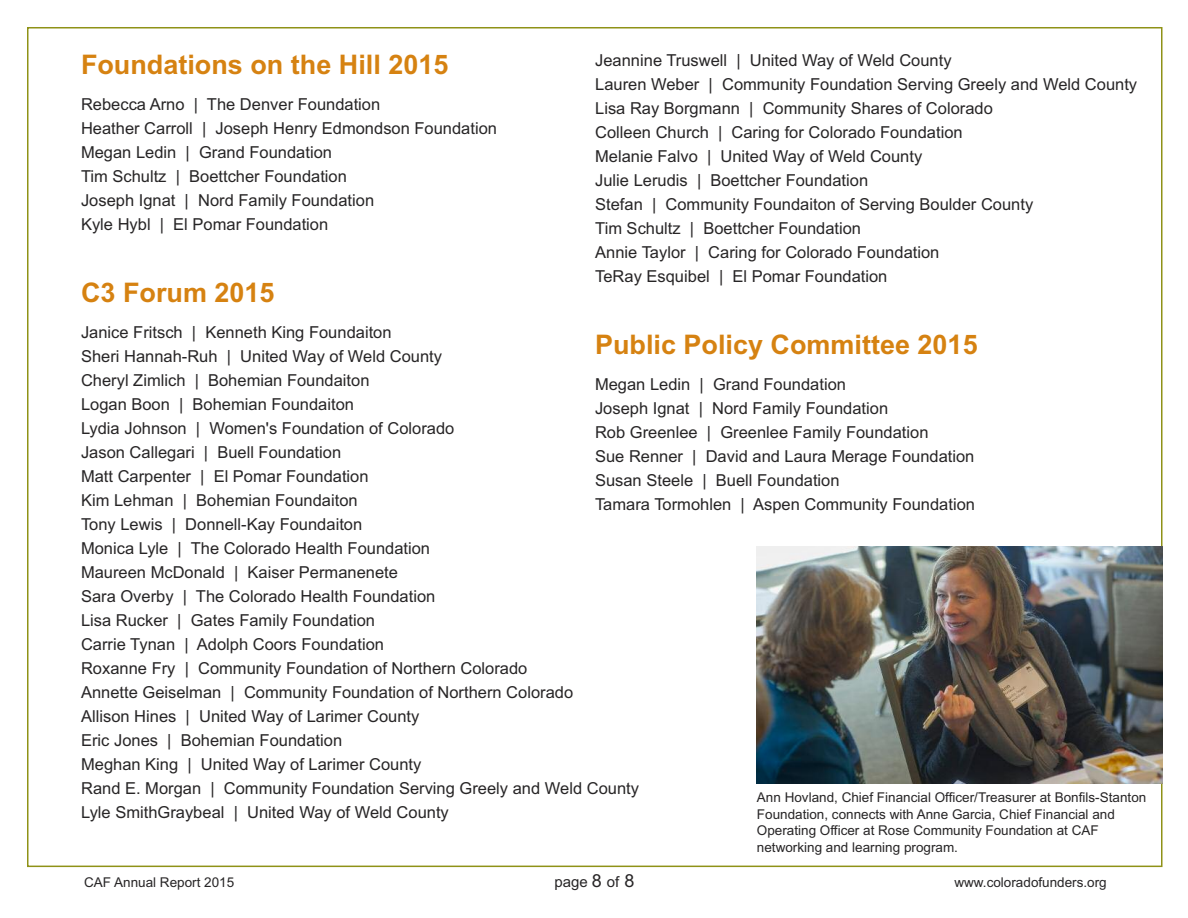
<style>
.page{position:relative;width:1188px;height:918px;background:#fff}
.page>*{position:absolute;margin:0;border:0;box-sizing:border-box;transform-origin:0 0}
.t1{font:700 27px "Arial";color:#d68211}
.t2{font:16.5px/24px "Arial";color:#272526}
.t3{font:15px "Arial";color:#272526}
.t4{font:13.5px/16.5px "Arial";color:#272526}
.s1{font-size:18px}
</style>
<div class="page">
<img style="left:756px;top:546px;width:407px;height:237px">
<p class="t2" style="left:595px;top:48px;width:544px">Jeannine Truswell | United Way of Weld County<br>Lauren Weber | Community Foundation Serving Greely and Weld County Lisa Ray Borgmann | Community Shares of Colorado<br>Colleen Church | Caring for Colorado Foundation<br>Melanie Falvo | United Way of Weld County<br>Julie Lerudis | Boettcher Foundation<br>Stefan | Community Foundaiton of Serving Boulder County<br>Tim Schultz | Boettcher Foundation<br>Annie Taylor | Caring for Colorado Foundation<br>TeRay Esquibel | El Pomar Foundation</p>
<h1 class="t1" style="left:81px;top:49px;width:369px">Foundations on the Hill 2015</h1>
<p class="t2" style="left:81px;top:92px;width:418px">Rebecca Arno | The Denver Foundation<br>Heather Carroll | Joseph Henry Edmondson Foundation Megan Ledin | Grand Foundation<br>Tim Schultz | Boettcher Foundation<br>Joseph Ignat | Nord Family Foundation<br>Kyle Hybl | El Pomar Foundation</p>
<h1 class="t1" style="left:81px;top:277px;width:195px">C3 Forum 2015</h1>
<p class="t2" style="left:81px;top:320px;width:560px">Janice Fritsch | Kenneth King Foundaiton<br>Sheri Hannah-Ruh | United Way of Weld County<br>Cheryl Zimlich | Bohemian Foundaiton<br>Logan Boon | Bohemian Foundaiton<br>Lydia Johnson | Women's Foundation of Colorado<br>Jason Callegari | Buell Foundation<br>Matt Carpenter | El Pomar Foundation<br>Kim Lehman | Bohemian Foundaiton<br>Tony Lewis | Donnell-Kay Foundaiton<br>Monica Lyle | The Colorado Health Foundation<br>Maureen McDonald | Kaiser Permanenete<br>Sara Overby | The Colorado Health Foundation<br>Lisa Rucker | Gates Family Foundation<br>Carrie Tynan | Adolph Coors Foundation<br>Roxanne Fry | Community Foundation of Northern Colorado<br>Annette Geiselman | Community Foundation of Northern Colorado<br>Allison Hines | United Way of Larimer County<br>Eric Jones | Bohemian Foundation<br>Meghan King | United Way of Larimer County<br>Rand E. Morgan | Community Foundation Serving Greely and Weld County Lyle SmithGraybeal | United Way of Weld County</p>
<h1 class="t1" style="left:595px;top:329px;width:384px">Public Policy Committee 2015</h1>
<p class="t2" style="left:595px;top:372px;width:382px">Megan Ledin | Grand Foundation<br>Joseph Ignat | Nord Family Foundation<br>Rob Greenlee | Greenlee Family Foundation<br>Sue Renner | David and Laura Merage Foundation Susan Steele | Buell Foundation<br>Tamara Tormohlen | Aspen Community Foundation</p>
<p class="t4" style="left:757px;top:789px;width:391px">Ann Hovland, Chief Financial Officer/Treasurer at Bonfils-Stanton Foundation, connects with Anne Garcia, Chief Financial and Operating Officer at Rose Community Foundation at CAF networking and learning program.</p>
<p class="t4" style="left:84px;top:875px;width:152px">CAF Annual Report 2015</p>
<p class="t3" style="left:554px;top:874px;width:82px">page <span class="s1">8</span> of <span class="s1">8</span></p>
<p class="t4" style="left:954px;top:875px;width:154px">www.coloradofunders.org</p>
</div>
